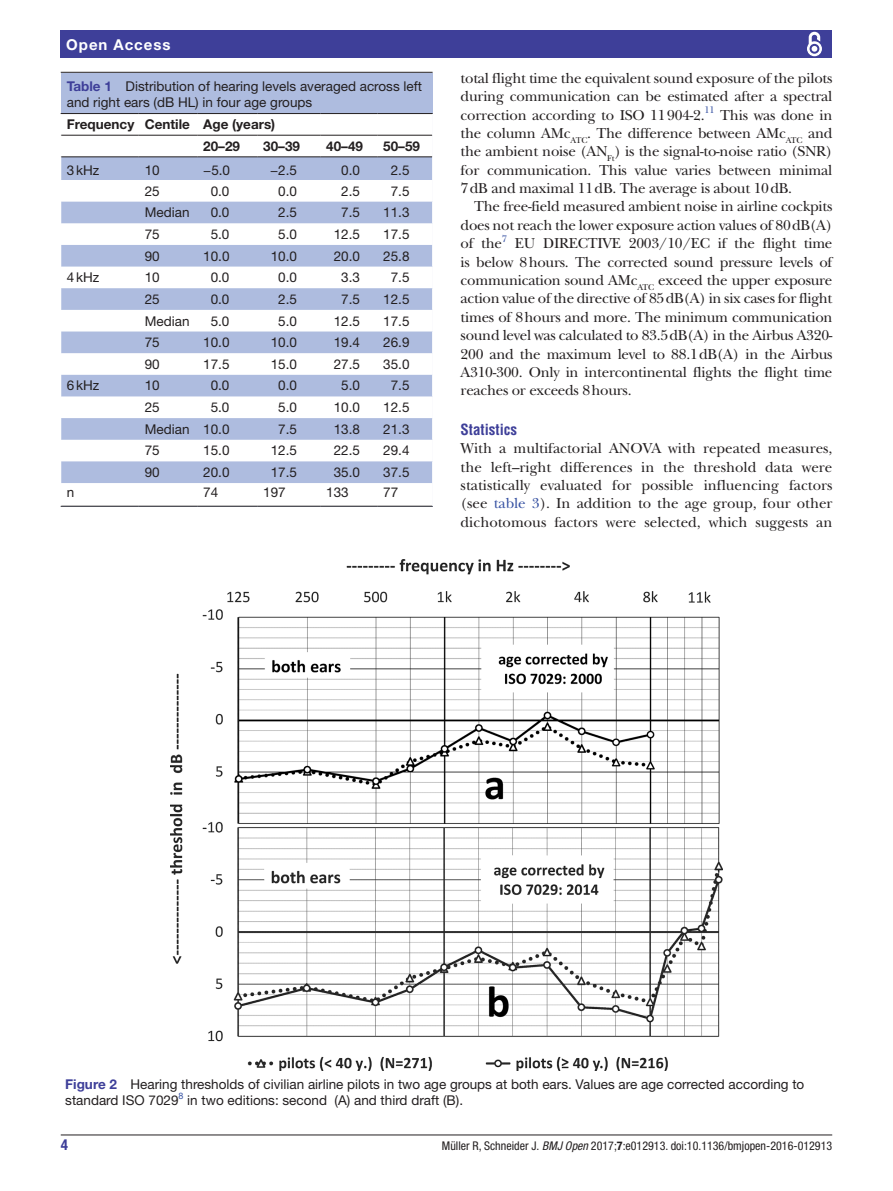
<style>
.page{position:relative;width:893px;height:1191px;background:#fff}
.page>*{position:absolute;margin:0;border:0;box-sizing:border-box;transform-origin:0 0}
.t1{font:15px/18.3px "New Baskerville";letter-spacing:-.015em;color:#231f20;text-align:justify}
.t2{font:700 15px "Helvetica Neue LT Std";letter-spacing:.065em;color:#fff}
.t3{font:700 condensed 15px "Helvetica";color:#3e3f99}
.t4{font:700 condensed 15px "Helvetica Neue LT Std";color:#3e3f99}
.t5{font:13.5px/16.5px "Helvetica Neue LT Std";color:#231f20}
.t6{font:700 13.5px/21.6px "Helvetica Neue LT Std";color:#231f20}
.t7{font:condensed 12px "Helvetica Neue LT Std";color:#231f20}
.t8{font:9.9px "New Baskerville";color:#3853a3}
.s1{font-weight:700;color:#3e3f99}
.s2{color:#3853a3}
.s3{font-style:italic}
.s4{font-weight:700}
</style>
<div class="page">
<hr style="left:61px;top:1134px;width:771px;height:1px;background:#231f20">
<div style="left:61px;top:31px;width:771px;height:27px;background:#3e3f99"></div>
<svg style="left:807px;top:31px;width:15px;height:26px"></svg>
<div style="left:61px;top:73px;width:372px;height:433px;background:#aebcdf"></div>
<hr style="left:61px;top:72px;width:372px;height:1px;background:#231f20">
<svg style="left:61px;top:114px;width:371px;height:392px;fill:#fff"></svg>
<hr style="left:61px;top:113px;width:78px;height:1px;background:#231f20">
<hr style="left:139px;top:113px;width:58px;height:1px;background:#231f20">
<hr style="left:197px;top:113px;width:60px;height:1px;background:#231f20">
<hr style="left:257px;top:113px;width:63px;height:1px;background:#231f20">
<hr style="left:320px;top:113px;width:57px;height:1px;background:#231f20">
<hr style="left:377px;top:113px;width:56px;height:1px;background:#231f20">
<hr style="left:61px;top:135px;width:78px;height:1px;background:#231f20">
<hr style="left:61px;top:156px;width:78px;height:1px;background:#231f20">
<hr style="left:139px;top:135px;width:58px;height:1px;background:#231f20">
<hr style="left:139px;top:156px;width:58px;height:1px;background:#231f20">
<hr style="left:197px;top:135px;width:60px;height:1px;background:#231f20">
<hr style="left:197px;top:156px;width:60px;height:1px;background:#231f20">
<hr style="left:257px;top:135px;width:63px;height:1px;background:#231f20">
<hr style="left:257px;top:156px;width:63px;height:1px;background:#231f20">
<hr style="left:320px;top:135px;width:57px;height:1px;background:#231f20">
<hr style="left:320px;top:156px;width:57px;height:1px;background:#231f20">
<hr style="left:377px;top:135px;width:55px;height:1px;background:#231f20">
<hr style="left:377px;top:156px;width:55px;height:1px;background:#231f20">
<hr style="left:61px;top:506px;width:78px;height:1px;background:#231f20">
<hr style="left:139px;top:506px;width:58px;height:1px;background:#231f20">
<hr style="left:197px;top:506px;width:60px;height:1px;background:#231f20">
<hr style="left:257px;top:506px;width:63px;height:1px;background:#231f20">
<hr style="left:320px;top:506px;width:57px;height:1px;background:#231f20">
<hr style="left:377px;top:506px;width:56px;height:1px;background:#231f20">
<svg style="left:432px;top:114px;width:1px;height:392px"></svg>
<img style="left:170px;top:559px;width:553px;height:512px">
<p class="t2" style="left:66px;top:35px;width:106px">Open Access</p>
<p class="t5" style="left:67px;top:77px;width:357px"><span class="s1">Table 1</span> Distribution of hearing levels averaged across left and right ears (dB HL) in four age groups</p>
<p class="t6" style="left:203px;top:113px;width:73px;text-indent:-136px">Frequency Centile Age (years)<br>20–29</p>
<p class="t6" style="left:263px;top:135px;width:38px">30–39</p>
<p class="t6" style="left:326px;top:135px;width:38px">40–49</p>
<p class="t6" style="left:383px;top:135px;width:38px">50–59</p>
<p class="t5" style="left:67px;top:162px;width:34px">3kHz</p>
<p class="t5" style="left:145px;top:162px;width:17px">10</p>
<p class="t5" style="left:203px;top:162px;width:28px">−5.0</p>
<p class="t5" style="left:270px;top:162px;width:28px">−2.5</p>
<p class="t5" style="left:341px;top:162px;width:20px">0.0</p>
<p class="t5" style="left:391px;top:162px;width:20px">2.5</p>
<p class="t5" style="left:145px;top:182px;width:17px">25</p>
<p class="t5" style="left:211px;top:182px;width:20px">0.0</p>
<p class="t5" style="left:278px;top:182px;width:20px">0.0</p>
<p class="t5" style="left:341px;top:182px;width:20px">2.5</p>
<p class="t5" style="left:391px;top:182px;width:20px">7.5</p>
<p class="t5" style="left:145px;top:204px;width:46px">Median</p>
<p class="t5" style="left:211px;top:204px;width:20px">0.0</p>
<p class="t5" style="left:278px;top:204px;width:20px">2.5</p>
<p class="t5" style="left:341px;top:204px;width:20px">7.5</p>
<p class="t5" style="left:383px;top:204px;width:28px">11.3</p>
<p class="t5" style="left:145px;top:226px;width:17px">75</p>
<p class="t5" style="left:211px;top:226px;width:20px">5.0</p>
<p class="t5" style="left:278px;top:226px;width:20px">5.0</p>
<p class="t5" style="left:334px;top:226px;width:28px">12.5</p>
<p class="t5" style="left:383px;top:226px;width:28px">17.5</p>
<p class="t5" style="left:145px;top:247px;width:17px">90</p>
<p class="t5" style="left:203px;top:247px;width:28px">10.0</p>
<p class="t5" style="left:271px;top:247px;width:28px">10.0</p>
<p class="t5" style="left:334px;top:247px;width:28px">20.0</p>
<p class="t5" style="left:383px;top:247px;width:28px">25.8</p>
<p class="t5" style="left:67px;top:269px;width:34px">4kHz</p>
<p class="t5" style="left:145px;top:269px;width:17px">10</p>
<p class="t5" style="left:211px;top:269px;width:20px">0.0</p>
<p class="t5" style="left:278px;top:269px;width:20px">0.0</p>
<p class="t5" style="left:341px;top:269px;width:20px">3.3</p>
<p class="t5" style="left:391px;top:269px;width:20px">7.5</p>
<p class="t5" style="left:145px;top:291px;width:17px">25</p>
<p class="t5" style="left:211px;top:291px;width:20px">0.0</p>
<p class="t5" style="left:278px;top:291px;width:20px">2.5</p>
<p class="t5" style="left:341px;top:291px;width:20px">7.5</p>
<p class="t5" style="left:383px;top:291px;width:28px">12.5</p>
<p class="t5" style="left:145px;top:312px;width:46px">Median</p>
<p class="t5" style="left:211px;top:312px;width:20px">5.0</p>
<p class="t5" style="left:278px;top:312px;width:20px">5.0</p>
<p class="t5" style="left:334px;top:312px;width:28px">12.5</p>
<p class="t5" style="left:383px;top:312px;width:28px">17.5</p>
<p class="t5" style="left:145px;top:334px;width:17px">75</p>
<p class="t5" style="left:203px;top:334px;width:28px">10.0</p>
<p class="t5" style="left:271px;top:334px;width:28px">10.0</p>
<p class="t5" style="left:334px;top:334px;width:28px">19.4</p>
<p class="t5" style="left:383px;top:334px;width:28px">26.9</p>
<p class="t5" style="left:145px;top:355px;width:17px">90</p>
<p class="t5" style="left:203px;top:355px;width:28px">17.5</p>
<p class="t5" style="left:271px;top:355px;width:28px">15.0</p>
<p class="t5" style="left:334px;top:355px;width:28px">27.5</p>
<p class="t5" style="left:383px;top:355px;width:28px">35.0</p>
<p class="t5" style="left:67px;top:377px;width:34px">6kHz</p>
<p class="t5" style="left:145px;top:377px;width:17px">10</p>
<p class="t5" style="left:211px;top:377px;width:20px">0.0</p>
<p class="t5" style="left:278px;top:377px;width:20px">0.0</p>
<p class="t5" style="left:341px;top:377px;width:20px">5.0</p>
<p class="t5" style="left:391px;top:377px;width:20px">7.5</p>
<p class="t5" style="left:145px;top:399px;width:17px">25</p>
<p class="t5" style="left:211px;top:399px;width:20px">5.0</p>
<p class="t5" style="left:278px;top:399px;width:20px">5.0</p>
<p class="t5" style="left:334px;top:399px;width:28px">10.0</p>
<p class="t5" style="left:383px;top:399px;width:28px">12.5</p>
<p class="t5" style="left:145px;top:420px;width:86px">Median 10.0</p>
<p class="t5" style="left:278px;top:420px;width:20px">7.5</p>
<p class="t5" style="left:334px;top:420px;width:28px">13.8</p>
<p class="t5" style="left:383px;top:420px;width:28px">21.3</p>
<p class="t5" style="left:145px;top:442px;width:17px">75</p>
<p class="t5" style="left:203px;top:442px;width:28px">15.0</p>
<p class="t5" style="left:271px;top:442px;width:28px">12.5</p>
<p class="t5" style="left:334px;top:442px;width:28px">22.5</p>
<p class="t5" style="left:383px;top:442px;width:28px">29.4</p>
<p class="t5" style="left:145px;top:464px;width:17px">90</p>
<p class="t5" style="left:203px;top:464px;width:28px">20.0</p>
<p class="t5" style="left:271px;top:464px;width:28px">17.5</p>
<p class="t5" style="left:334px;top:464px;width:28px">35.0</p>
<p class="t5" style="left:383px;top:464px;width:28px">37.5</p>
<p class="t5" style="left:67px;top:484px;width:9px">n</p>
<p class="t5" style="left:203px;top:484px;width:17px">74</p>
<p class="t5" style="left:263px;top:484px;width:24px">197</p>
<p class="t5" style="left:326px;top:484px;width:24px">133</p>
<p class="t5" style="left:383px;top:484px;width:17px">77</p>
<p class="t1" style="left:461px;top:69px;width:373px">total flight time the equivalent sound exposure of the pilots during communication can be estimated after a spectral correction according to ISO 11904-2.</p>
<p class="t8" style="left:704px;top:104px;width:12px">11</p>
<p class="t1" style="left:461px;top:106px;width:373px;text-indent:260px">This was done in the column AMc<sub>ATC</sub>. The difference between AMc<sub>ATC</sub> and the ambient noise (AN<sub>Ft</sub>) is the signal-to-noise ratio (SNR) for communication. This value varies between minimal 7dB and maximal 11dB. The average is about 10dB.</p>
<p class="t1" style="left:461px;top:198px;width:373px;text-indent:13px">The free-field measured ambient noise in airline cockpits does not reach the lower exposure action values of 80dB(A) of the</p>
<p class="t8" style="left:502px;top:232px;width:7px">7</p>
<p class="t1" style="left:461px;top:234px;width:373px;text-indent:54px">EU DIRECTIVE 2003/10/EC if the flight time is below 8hours. The corrected sound pressure levels of communication sound AMc<sub>ATC</sub> exceed the upper exposure action value of the directive of 85dB(A) in six cases for flight times of 8hours and more. The minimum communication sound level was calculated to 83.5dB(A) in the Airbus A320- 200 and the maximum level to 88.1dB(A) in the Airbus A310-300. Only in intercontinental flights the flight time reaches or exceeds 8hours.</p>
<p class="t3" style="left:461px;top:420px;width:58px">Statistics</p>
<p class="t1" style="left:461px;top:439px;width:373px">With a multifactorial ANOVA with repeated measures, the left–right differences in the threshold data were statistically evaluated for possible influencing factors (see <span class="s2">table 3</span>). In addition to the age group, four other dichotomous factors were selected, which suggests an</p>
<p class="t5" style="left:65px;top:1075px;width:741px"><span class="s1">Figure 2</span> Hearing thresholds of civilian airline pilots in two age groups at both ears. Values are age corrected according to standard ISO 7029<sup>8</sup> in two editions: second (A) and third draft (B).</p>
<p class="t4" style="left:61px;top:1135px;width:9px">4</p>
<p class="t7" style="left:442px;top:1138px;width:392px">Müller R, Schneider J. <span class="s3">BMJ Open</span> 2017;<span class="s4">7</span>:e012913. doi:10.1136/bmjopen-2016-012913</p>
</div>
